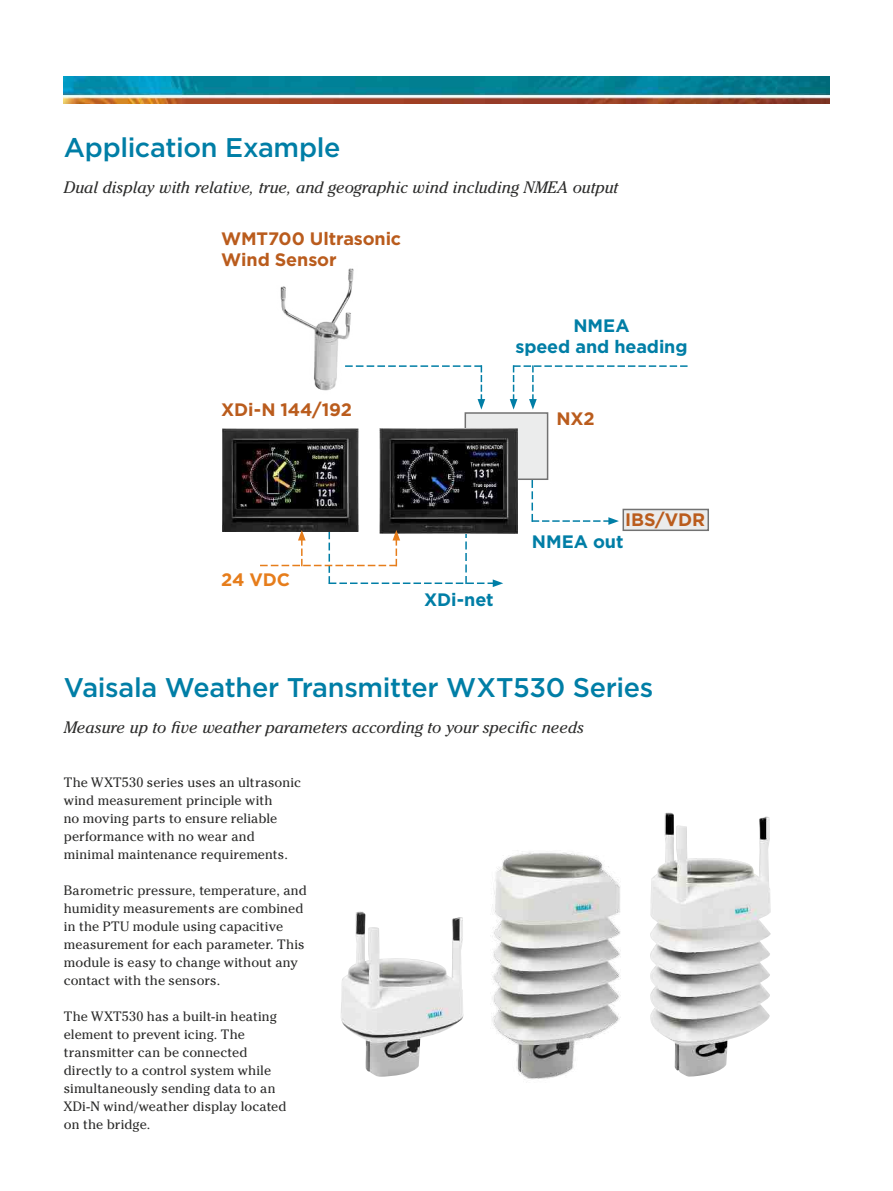
<style>
.page{position:relative;width:893px;height:1191px;background:#fff}
.page>*{position:absolute;margin:0;border:0;box-sizing:border-box;transform-origin:0 0}
.t1{font:500 27px "Gotham";letter-spacing:-.015em;color:#007ea6}
.t2{font:700 18px/21px "Gotham";letter-spacing:-.005em;color:#ba5c1d}
.t3{font:700 18px/21px "Gotham";letter-spacing:-.005em;color:#007ea6;text-align:center}
.t4{font:700 18px "Gotham";color:#e67d1b}
.t5{font:italic 16.5px "Cheltenham Std";color:#2b2b2a}
.t6{font:13.5px/18px "Cheltenham Std";letter-spacing:.005em;color:#2b2b2a}
</style>
<div class="page">
<img style="left:64px;top:77px;width:765px;height:27px">
<div style="left:622px;top:509px;width:87px;height:22px;background:#ebecec;border:2px solid #727272"></div>
<img style="left:341px;top:911px;width:107px;height:165px">
<img style="left:669px;top:812px;width:102px;height:265px">
<img style="left:280px;top:268px;width:74px;height:123px">
<div style="left:465px;top:412px;width:83px;height:68px;background:#ebecec;border:2px solid #727272"></div>
<svg style="left:345px;top:365px;width:140px;height:44px"></svg>
<svg style="left:510px;top:365px;width:178px;height:44px"></svg>
<svg style="left:531px;top:480px;width:88px;height:45px"></svg>
<img style="left:222px;top:428px;width:136px;height:103px">
<img style="left:380px;top:428px;width:138px;height:106px">
<svg style="left:260px;top:530px;width:243px;height:57px"></svg>
<img style="left:448px;top:812px;width:221px;height:267px">
<h1 class="t1" style="left:64px;top:130px;width:278px">Application Example</h1>
<p class="t5" style="left:64px;top:178px;width:556px">Dual display with relative, true, and geographic wind including NMEA output</p>
<h2 class="t2" style="left:221px;top:228px;width:181px">WMT700 Ultrasonic<br>Wind Sensor</h2>
<h2 class="t3" style="left:515px;top:315px;width:174px">NMEA<br>speed and heading</h2>
<h2 class="t2" style="left:221px;top:399px;width:132px">XDi-N 144/192</h2>
<h2 class="t2" style="left:556px;top:407px;width:40px">NX2</h2>
<h2 class="t2" style="left:625px;top:509px;width:81px">IBS/VDR</h2>
<h2 class="t4" style="left:221px;top:567px;width:70px">24 VDC</h2>
<h2 class="t3" style="left:424px;top:589px;width:71px">XDi-net</h2>
<h2 class="t3" style="left:532px;top:531px;width:93px">NMEA out</h2>
<h1 class="t1" style="left:64px;top:670px;width:591px">Vaisala Weather Transmitter WXT530 Series</h1>
<p class="t5" style="left:64px;top:718px;width:522px">Measure up to five weather parameters according to your specific needs</p>
<p class="t6" style="left:64px;top:773px;width:239px">The WXT530 series uses an ultrasonic wind measurement principle with<br>no moving parts to ensure reliable performance with no wear and minimal maintenance requirements.</p>
<p class="t6" style="left:64px;top:881px;width:245px">Barometric pressure, temperature, and humidity measurements are combined in the PTU module using capacitive measurement for each parameter. This module is easy to change without any contact with the sensors.</p>
<p class="t6" style="left:64px;top:1007px;width:224px">The WXT530 has a built-in heating element to prevent icing. The transmitter can be connected directly to a control system while simultaneously sending data to an<br>XDi-N wind/weather display located on the bridge.</p>
</div>
